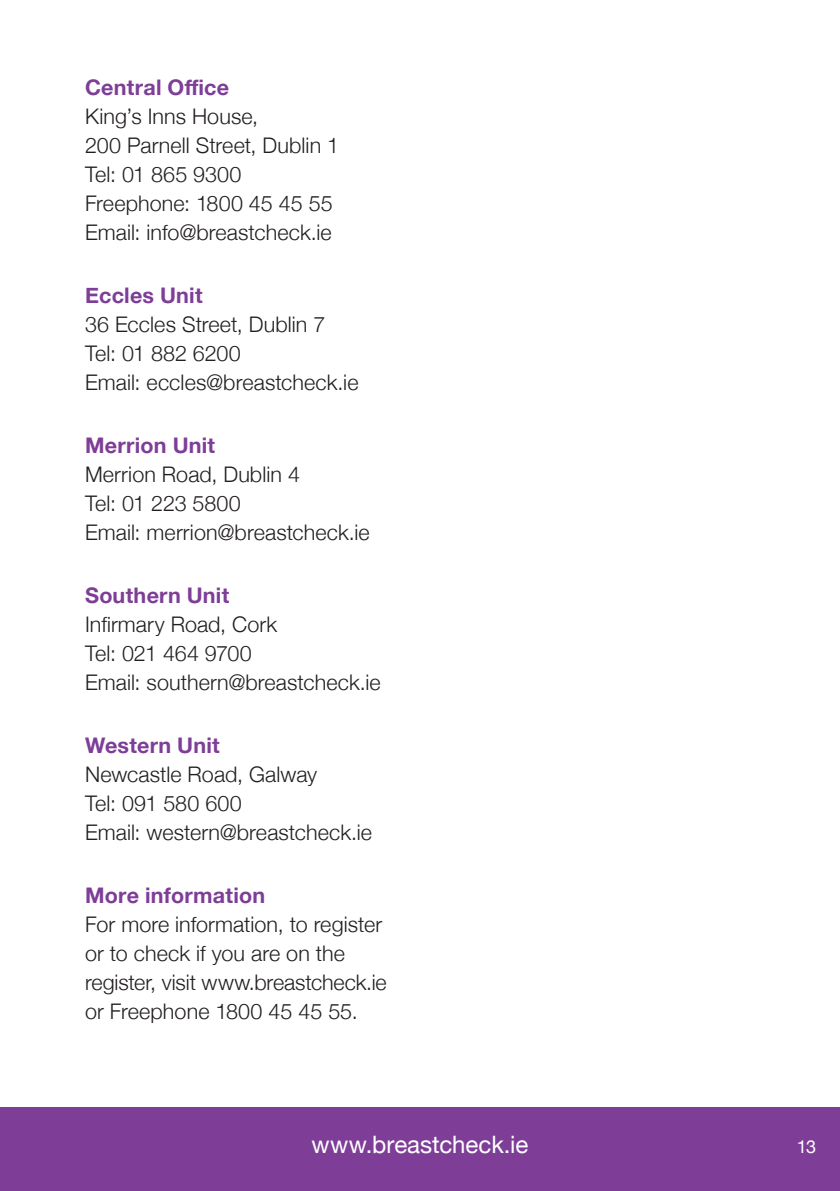
<style>
.page{position:relative;width:840px;height:1191px;background:#fff}
.page>*{position:absolute;margin:0;border:0;box-sizing:border-box;transform-origin:0 0}
.head_1{font:24px "Helvetica Neue";color:#fff}
.body_text{font:300 21.6px/29px "Helvetica Neue";letter-spacing:.005em;color:#231f20}
.head_1-2{font:18px "Helvetica Neue";color:#fff}
.s1{font-weight:700;color:#7e3e98}
</style>
<div class="page">
<div style="left:0;top:1107px;width:839px;height:84px;background:#7e3e98"></div>
<p class="body_text" style="left:85px;top:71px;width:255px"><span class="s1">Central Office<br></span>King’s Inns House,<br>200 Parnell Street, Dublin 1<br>Tel: 01 865 9300<br>Freephone: 1800 45 45 55<br>Email: info@breastcheck.ie</p>
<p class="body_text" style="left:85px;top:279px;width:275px"><span class="s1">Eccles Unit<br></span>36 Eccles Street, Dublin 7<br>Tel: 01 882 6200<br>Email: eccles@breastcheck.ie</p>
<p class="body_text" style="left:85px;top:429px;width:286px"><span class="s1">Merrion Unit<br></span>Merrion Road, Dublin 4<br>Tel: 01 223 5800<br>Email: merrion@breastcheck.ie</p>
<p class="body_text" style="left:85px;top:579px;width:297px"><span class="s1">Southern Unit<br></span>Infirmary Road, Cork<br>Tel: 021 464 9700<br>Email: southern@breastcheck.ie</p>
<p class="body_text" style="left:85px;top:729px;width:288px"><span class="s1">Western Unit<br></span>Newcastle Road, Galway<br>Tel: 091 580 600<br>Email: western@breastcheck.ie</p>
<p class="body_text" style="left:85px;top:879px;width:303px"><span class="s1">More information<br></span>For more information, to register or to check if you are on the register, visit www.breastcheck.ie or Freephone 1800 45 45 55.</p>
<p class="head_1" style="left:311px;top:1127px;width:218px">www.breastcheck.ie</p>
<p class="head_1-2" style="left:796px;top:1133px;width:21px">13</p>
</div>
